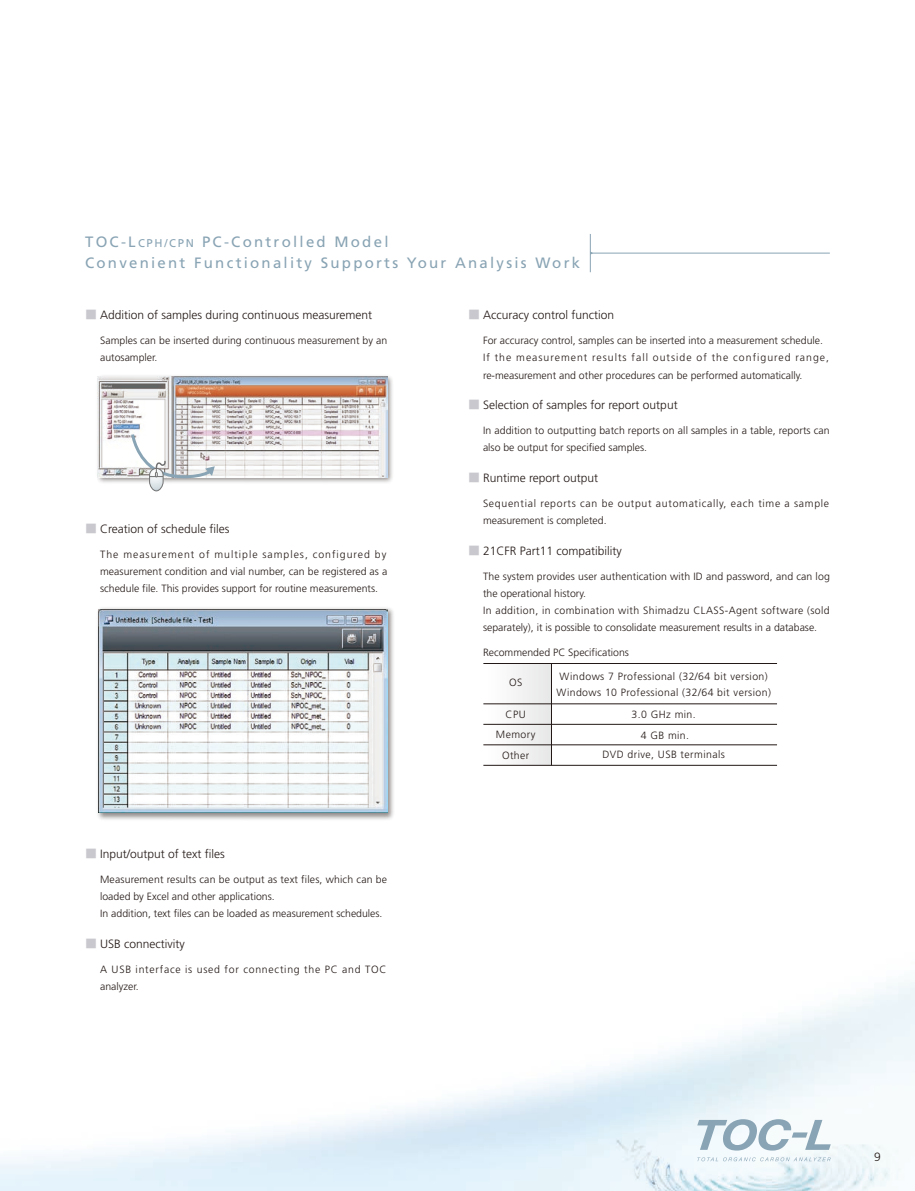
<style>
.page{position:relative;width:915px;height:1191px;background:#fff}
.page>*{position:absolute;margin:0;border:0;box-sizing:border-box;transform-origin:0 0}
.t1{font:15px/21px "Frutiger";letter-spacing:.15em;color:#89a4b4}
.t2{font:300 12px "Frutiger";color:#231916}
.t3{font:300 10.5px/17.2px "Frutiger";color:#231916}
.t4{font:300 10.5px/20.2px "Frutiger LT Std";letter-spacing:.04em;color:#231916;text-align:center}
.t5{font:300 10.5px/17.2px "Frutiger";letter-spacing:.065em;color:#231916}
.t6{font:300 10.5px/17.2px "Frutiger";letter-spacing:.07em;color:#231916}
.s1{font-size:11.25px}
.s2{font-family:"Koz Go Pro";font-weight:400;color:#c9c8ce}
</style>
<div class="page">
<img style="left:0;top:234px;width:914px;height:957px">
<img style="left:94px;top:605px;width:302px;height:217px">
<img style="left:98px;top:610px;width:289px;height:202px">
<img style="left:94px;top:372px;width:301px;height:114px">
<img style="left:98px;top:377px;width:289px;height:100px">
<div style="left:483px;top:663px;width:68px;height:102px;background:#f3f3f4"></div>
<hr style="left:483px;top:663px;width:293px;height:1px;background:#231916">
<hr style="left:483px;top:703px;width:293px;height:1px;background:#231916">
<hr style="left:483px;top:724px;width:293px;height:1px;background:#231916">
<hr style="left:483px;top:744px;width:293px;height:1px;background:#231916">
<hr style="left:483px;top:765px;width:293px;height:1px;background:#231916">
<hr style="left:551px;top:663px;width:1px;height:102px;background:#231916">
<svg style="left:697px;top:1119px;width:133px;height:31px"></svg>
<svg style="left:697px;top:1157px;width:133px;height:4px"></svg>
<hr style="left:590px;top:234px;width:1px;height:38px;background:#89a4b4">
<hr style="left:590px;top:253px;width:239px;height:1px;background:#89a4b4">
<svg style="left:129px;top:431px;width:86px;height:61px"></svg>
<h1 class="t1" style="left:85px;top:231px;width:496px">TOC-L<span class="s1">CPH/CPN</span> PC-Controlled Model<br>Convenient Functionality Supports Your Analysis Work</h1>
<p class="t2" style="left:85px;top:308px;width:288px"><span class="s2">■</span> Addition of samples during continuous measurement</p>
<p class="t3" style="left:100px;top:332px;width:288px">Samples can be inserted during continuous measurement by an autosampler.</p>
<p class="t2" style="left:85px;top:522px;width:146px"><span class="s2">■</span> Creation of schedule files</p>
<p class="t3" style="left:100px;top:545px;width:288px;text-align:justify">The measurement of multiple samples, configured by measurement condition and vial number, can be registered as a schedule file. This provides support for routine measurements.</p>
<p class="t2" style="left:85px;top:847px;width:141px"><span class="s2">■</span> Input/output of text files</p>
<p class="t3" style="left:100px;top:870px;width:288px">Measurement results can be output as text files, which can be loaded by Excel and other applications.<br>In addition, text files can be loaded as measurement schedules.</p>
<p class="t2" style="left:85px;top:937px;width:101px"><span class="s2">■</span> USB connectivity</p>
<p class="t6" style="left:100px;top:960px;width:288px">A USB interface is used for connecting the PC and TOC analyzer.</p>
<p class="t2" style="left:468px;top:308px;width:147px"><span class="s2">■</span> Accuracy control function</p>
<p class="t3" style="left:483px;top:332px;width:347px">For accuracy control, samples can be inserted into a measurement schedule.<br>If the measurement results fall outside of the configured range, re-measurement and other procedures can be performed automatically.</p>
<p class="t2" style="left:468px;top:398px;width:211px"><span class="s2">■</span> Selection of samples for report output</p>
<p class="t3" style="left:483px;top:422px;width:348px">In addition to outputting batch reports on all samples in a table, reports can also be output for specified samples.</p>
<p class="t2" style="left:468px;top:471px;width:132px"><span class="s2">■</span> Runtime report output</p>
<p class="t5" style="left:483px;top:494px;width:347px">Sequential reports can be output automatically, each time a sample measurement is completed.</p>
<p class="t2" style="left:468px;top:544px;width:155px"><span class="s2">■</span> 21CFR Part11 compatibility</p>
<p class="t3" style="left:483px;top:567px;width:348px">The system provides user authentication with ID and password, and can log the operational history.<br>In addition, in combination with Shimadzu CLASS-Agent software (sold separately), it is possible to consolidate measurement results in a database.</p>
<p class="t3" style="left:483px;top:644px;width:147px">Recommended PC Specifications</p>
<p class="t4" style="left:509px;top:673px;width:15px">OS</p>
<p class="t4" style="left:496px;top:704px;width:41px">CPU<br>Memory<br>Other</p>
<p class="t4" style="left:556px;top:669px;width:216px;line-height:15.8px;text-align:left">Windows 7 Professional (32/64 bit version)<br>Windows 10 Professional (32/64 bit version)</p>
<p class="t4" style="left:631px;top:703px;width:66px;line-height:21.8px">3.0 GHz min.<br>4 GB min.</p>
<p class="t4" style="left:602px;top:744px;width:124px">DVD drive, USB terminals</p>
<p class="t2" style="left:873px;top:1150px;width:8px">9</p>
</div>
